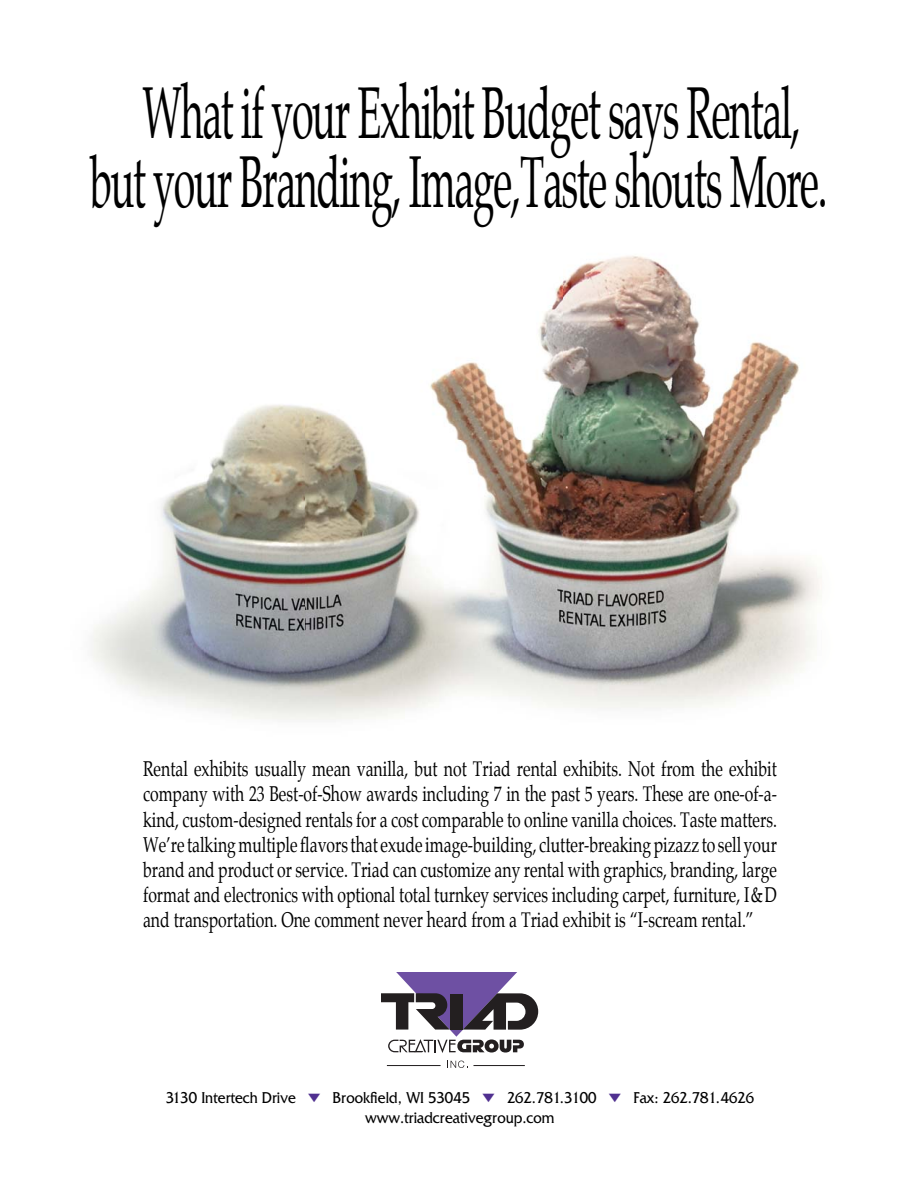
<style>
.page{position:relative;width:918px;height:1188px;background:#fff}
.page>*{position:absolute;margin:0;border:0;box-sizing:border-box;transform-origin:0 0}
.t1{font:72px/69px "Palatino";letter-spacing:-.035em;color:#000;text-align:center;scale:.55 1}
.t2{font:21px/25.2px "Palatino";color:#000;text-align:justify;scale:.75 1}
.t3{font:16.5px/19.8px "Friz Quadrata";color:#000;text-align:center;scale:.9 1}
.s1{color:#503090}
</style>
<div class="page">
<img style="left:92px;top:256px;width:730px;height:464px">
<svg style="left:447px;top:1061px;width:21px;height:7px"></svg>
<svg style="left:381px;top:972px;width:157px;height:81px"></svg>
<hr style="left:387px;top:1065px;width:54px;height:1px;background:#231f20">
<hr style="left:473px;top:1065px;width:52px;height:1px;background:#231f20">
<h1 class="t1" style="left:90px;top:83px;width:1342px">What if your Exhibit Budget says Rental,<br>but your Branding, Image,Taste shouts More.</h1>
<p class="t2" style="left:143px;top:758px;width:847px">Rental exhibits usually mean vanilla, but not Triad rental exhibits. Not from the exhibit company with 23 Best-of-Show awards including 7 in the past 5 years. These are one-of-a&shy;kind, custom-designed rentals for a cost comparable to online vanilla choices. Taste matters.<br>We’re talking multiple flavors that exude image-building, clutter-breaking pizazz to sell your brand and product or service. Triad can customize any rental with graphics, branding, large format and electronics with optional total turnkey services including carpet, furniture, I&amp;D and transportation. One comment never heard from a Triad exhibit is “I-scream rental.”</p>
<p class="t3" style="left:166px;top:1089px;width:655px">3130 Intertech Drive <span class="s1">▼</span> Brookfield, WI 53045 <span class="s1">▼</span> 262.781.3100 <span class="s1">▼</span> Fax: 262.781.4626 www.triadcreativegroup.com</p>
</div>
